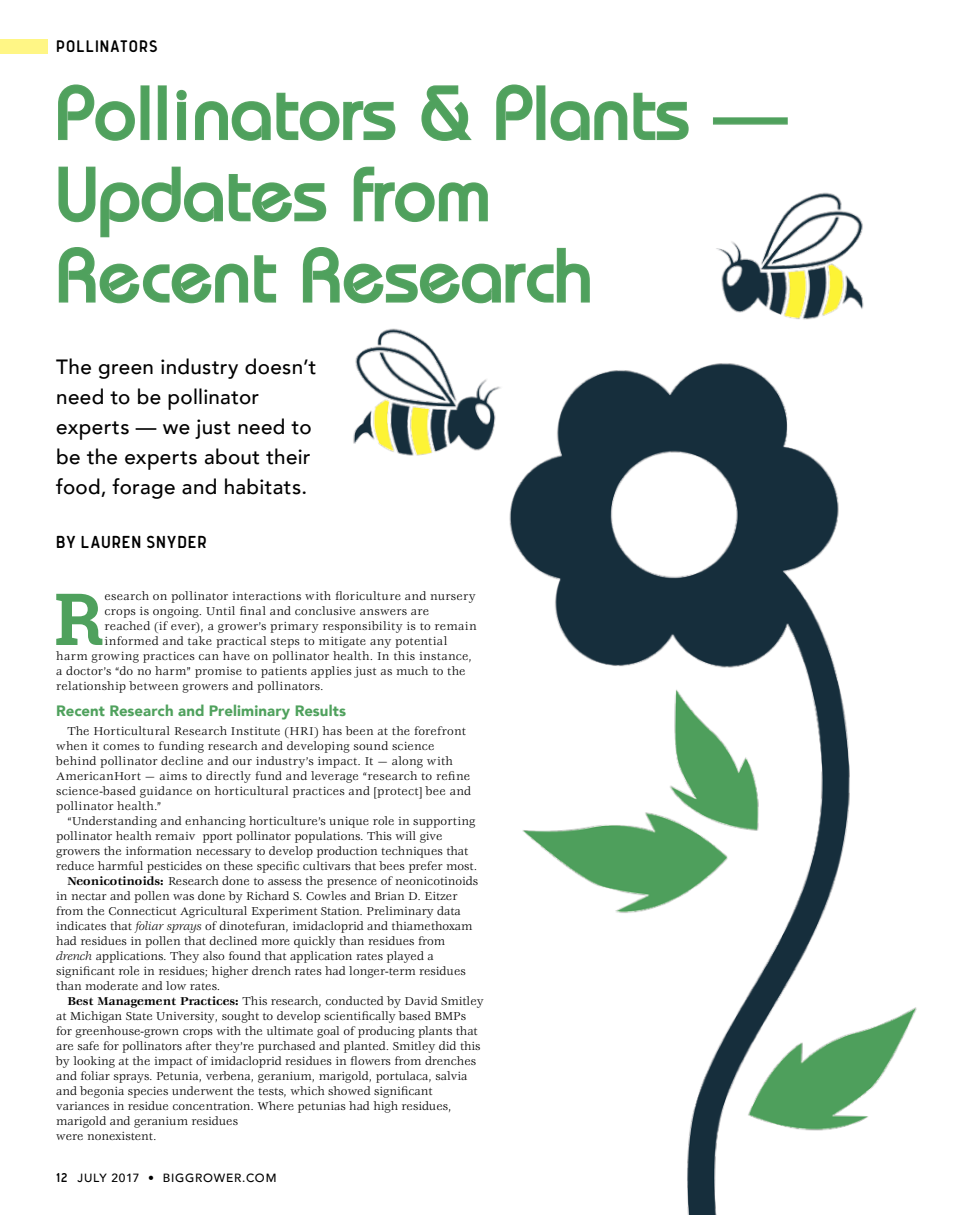
<style>
.page{position:relative;width:968px;height:1215px;background:#fff}
.page>*{position:absolute;margin:0;border:0;box-sizing:border-box;transform-origin:0 0}
.t1{font:75px/81.2px "Bordeaux";letter-spacing:.01em;color:#4fa15d}
.t2{font:700 72px "Roboto Slab";color:#4fa15d}
.t3{font:500 20.62px/30px "Avenir";letter-spacing:.015em;color:#000}
.t4{font:16.88px "Oregon";letter-spacing:.05em;color:#000}
.t5{font:16.25px "Oregon";letter-spacing:.06em;color:#000}
.t6{font:900 15px "Avenir";letter-spacing:.005em;color:#4fa15d}
.t7{font:12.5px "Veljovic";color:#000}
.t8{font:12.5px/15px "Veljovic";letter-spacing:.02em;color:#000}
.t9{font:12.5px "Veljovic";letter-spacing:.025em;color:#000}
.t10{font:500 11.88px "Avenir";letter-spacing:.065em;color:#000}
.s1{font-weight:700}
.s2{font-style:italic}
.s3{font-family:"Oregon";font-weight:400;font-size:12.5px}
</style>
<div class="page">
<div style="left:0;top:39px;width:48px;height:15px;background:#fff685"></div>
<svg style="left:58px;top:84px;width:77px;height:57px"></svg>
<div style="left:140px;top:85px;width:9px;height:55px;border:2px solid #58a464"></div>
<div style="left:158px;top:85px;width:9px;height:55px;border:2px solid #58a464"></div>
<svg style="left:176px;top:89px;width:58px;height:52px"></svg>
<svg style="left:427px;top:85px;width:32px;height:6px"></svg>
<svg style="left:500px;top:84px;width:29px;height:7px"></svg>
<div style="left:536px;top:85px;width:9px;height:55px;border:2px solid #58a464"></div>
<svg style="left:58px;top:166px;width:176px;height:72px"></svg>
<svg style="left:58px;top:247px;width:176px;height:57px"></svg>
<img style="left:234px;top:91px;width:683px;height:1124px">
<h3 class="t5" style="left:56px;top:37px;width:103px">POLLINATORS</h3>
<h1 class="t1" style="left:56px;top:73px;width:733px">Pollinators &amp; Plants —<br>Updates from<br>Recent Research</h1>
<h3 class="t3" style="left:56px;top:351px;width:262px">The green industry doesn’t need to be pollinator experts — we just need to be the experts about their food, forage and habitats.</h3>
<h3 class="t4" style="left:56px;top:533px;width:152px">BY LAUREN SNYDER</h3>
<h2 class="t2" style="left:54px;top:570px;width:51px">R</h2>
<p class="t8" style="left:105px;top:589px;width:373px">esearch on pollinator interactions with floriculture and nursery</p>
<p class="t8" style="left:105px;top:604px;width:326px">crops is ongoing. Until final and conclusive answers are</p>
<p class="t8" style="left:105px;top:619px;width:373px">reached (if ever), a grower’s primary responsibility is to remain</p>
<p class="t8" style="left:105px;top:634px;width:344px">informed and take practical steps to mitigate any potential</p>
<p class="t9" style="left:56px;top:649px;width:417px">harm growing practices can have on pollinator health. In this instance,</p>
<p class="t8" style="left:56px;top:664px;width:411px">a doctor’s “do no harm” promise to patients applies just as much to the</p>
<p class="t7" style="left:56px;top:679px;width:269px">relationship between growers and pollinators.</p>
<p class="t6" style="left:56px;top:698px;width:291px">Recent Research and Preliminary Results</p>
<p class="t8" style="left:56px;top:724px;width:416px;text-indent:11px">The Horticultural Research Institute (HRI) has been at the forefront when it comes to funding research and developing sound science behind pollinator decline and our industry’s impact. It — along with AmericanHort — aims to directly fund and leverage “research to refine science-based guidance on horticultural practices and [protect] bee and pollinator health.”</p>
<p class="t7" style="left:68px;top:814px;width:409px">“Understanding and enhancing horticulture’s unique role in supporting</p>
<p class="t7" style="left:56px;top:829px;width:388px">pollinator health remaiv pport pollinator populations. This will give</p>
<p class="t7" style="left:56px;top:844px;width:413px">growers the information necessary to develop production techniques that</p>
<p class="t7" style="left:56px;top:859px;width:422px">reduce harmful pesticides on these specific cultivars that bees prefer most.</p>
<p class="t7" style="left:68px;top:874px;width:412px"><span class="s1">Neonicotinoids:</span> Research done to assess the presence of neonicotinoids</p>
<p class="t7" style="left:56px;top:889px;width:402px">in nectar and pollen was done by Richard S. Cowles and Brian D. Eitzer</p>
<p class="t7" style="left:56px;top:904px;width:406px">from the Connecticut Agricultural Experiment Station. Preliminary data</p>
<p class="t7" style="left:56px;top:919px;width:417px">indicates that <span class="s2">foliar sprays</span> of dinotefuran, imidacloprid and thiamethoxam</p>
<p class="t7" style="left:56px;top:934px;width:390px">had residues in pollen that declined more quickly than residues from</p>
<p class="t7" style="left:56px;top:949px;width:379px"><span class="s2">drench</span> applications. They also found that application rates played a</p>
<p class="t7" style="left:56px;top:964px;width:411px">significant role in residues; higher drench rates had longer-term residues</p>
<p class="t7" style="left:56px;top:979px;width:165px">than moderate and low rates.</p>
<p class="t7" style="left:68px;top:994px;width:418px"><span class="s1">Best Management Practices:</span> This research, conducted by David Smitley</p>
<p class="t7" style="left:56px;top:1009px;width:411px">at Michigan State University, sought to develop scientifically based BMPs</p>
<p class="t7" style="left:56px;top:1024px;width:423px">for greenhouse-grown crops with the ultimate goal of producing plants that</p>
<p class="t7" style="left:56px;top:1039px;width:426px">are safe for pollinators after they’re purchased and planted. Smitley did this</p>
<p class="t7" style="left:56px;top:1054px;width:421px">by looking at the impact of imidacloprid residues in flowers from drenches</p>
<p class="t7" style="left:56px;top:1069px;width:412px">and foliar sprays. Petunia, verbena, geranium, marigold, portulaca, salvia</p>
<p class="t7" style="left:56px;top:1084px;width:378px">and begonia species underwent the tests, which showed significant</p>
<p class="t7" style="left:56px;top:1099px;width:396px">variances in residue concentration. Where petunias had high residues,</p>
<p class="t7" style="left:56px;top:1114px;width:183px">marigold and geranium residues</p>
<p class="t7" style="left:56px;top:1129px;width:102px">were nonexistent.</p>
<p class="t10" style="left:56px;top:1167px;width:222px"><span class="s3">12</span> JULY 2017 • BIGGROWER.COM</p>
</div>
